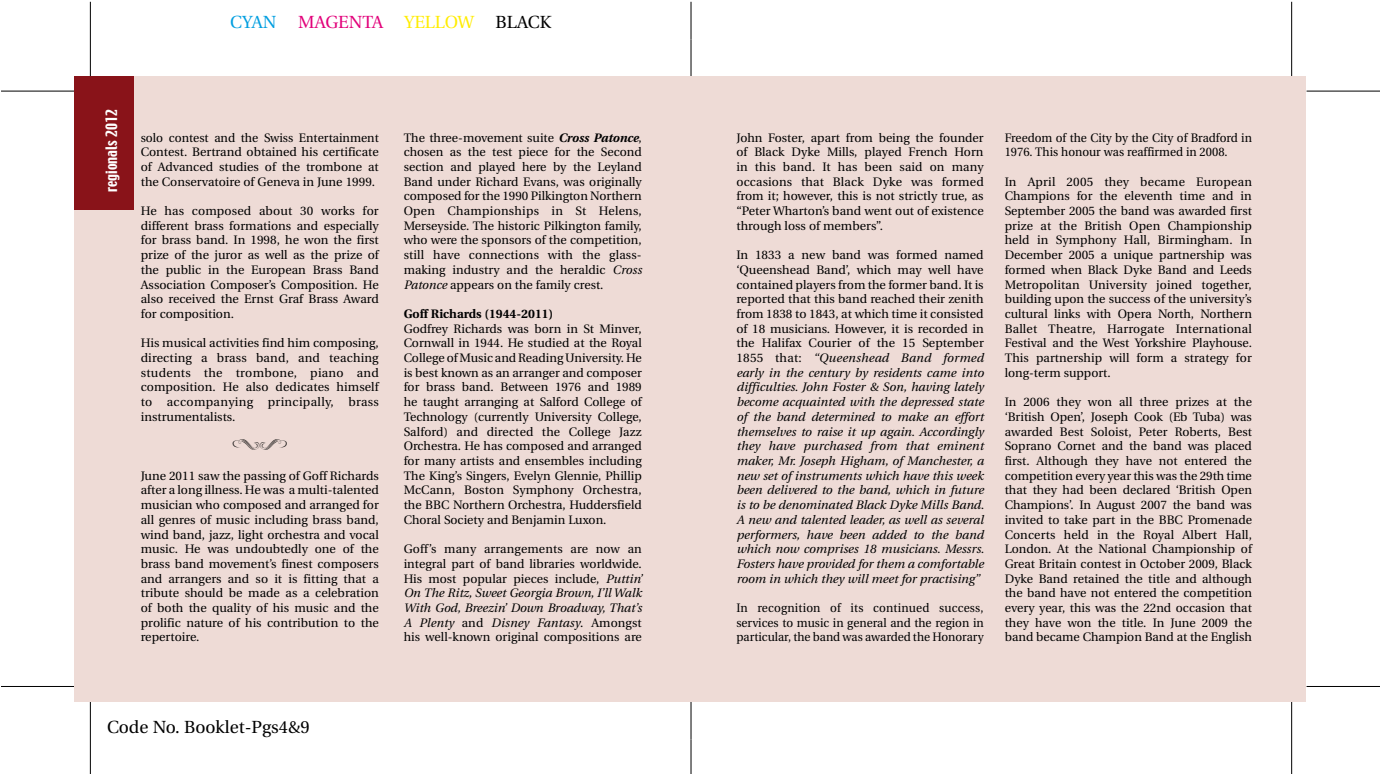
<style>
.page{position:relative;width:1380px;height:774px;background:#fff}
.page>*{position:absolute;margin:0;border:0;box-sizing:border-box;transform-origin:0 0}
.t1{font:17.5px "Utopia";color:#e2007a}
.t2{font:17.5px "Utopia";color:#000}
.t3{font:15.75px "Nymphette";color:#000}
.t4{font:14px "Techno";color:#fff}
.t5{font:12.25px/14.7px "Utopia";color:#000;text-align:justify}
.t6{font:italic 12.25px/14.7px "Utopia";color:#000;text-align:justify}
.t7{font:12.25px/14.7px "Utopia";color:#000;text-align:justify;scale:.96 1}
.t8{font:700 12.25px "Utopia";color:#000}
.s1{color:#009ee0}
.s2{color:#ffed00}
.s3{color:#000}
.s4{font-weight:700;font-style:italic}
.s5{font-style:italic}
.s6{font-style:normal}
</style>
<div class="page">
<hr style="left:90px;top:2px;width:1px;height:74px;background:#000">
<hr style="left:90px;top:701px;width:1px;height:73px;background:#000">
<hr style="left:1px;top:91px;width:74px;height:1px;background:#000">
<hr style="left:1px;top:686px;width:74px;height:1px;background:#000">
<svg style="left:690px;top:2px;width:1px;height:74px"></svg>
<svg style="left:690px;top:701px;width:1px;height:73px"></svg>
<hr style="left:1290px;top:2px;width:1px;height:74px;background:#000">
<hr style="left:1306px;top:91px;width:73px;height:1px;background:#000">
<hr style="left:1306px;top:686px;width:73px;height:1px;background:#000">
<hr style="left:1290px;top:701px;width:1px;height:73px;background:#000">
<div style="left:74px;top:76px;width:616px;height:625px;background:#eedbd6"></div>
<div style="left:690px;top:76px;width:615px;height:625px;background:#eedbd6"></div>
<div style="left:74px;top:76px;width:60px;height:134px;background:#891319"></div>
<h1 class="t1" style="left:230px;top:13px;width:322px"><span class="s1">CYAN</span> MAGENTA <span class="s2">YELLOW</span> <span class="s3">BLACK</span></h1>
<p class="t4" style="left:102px;top:192px;width:84px;rotate:-90deg">regionals 2012</p>
<p class="t5" style="left:141px;top:130px;width:239px">solo contest and the Swiss Entertainment Contest. Bertrand obtained his certificate of Advanced studies of the trombone at the Conservatoire of Geneva in June 1999.</p>
<p class="t5" style="left:141px;top:204px;width:240px">He has composed about 30 works for different brass formations and especially for brass band. In 1998, he won the first prize of the juror as well as the prize of the public in the European Brass Band Association Composer’s Composition. He also received the Ernst Graf Brass Award for composition.</p>
<p class="t5" style="left:141px;top:336px;width:240px">His musical activities find him composing, directing a brass band, and teaching students the trombone, piano and composition. He also dedicates himself to accompanying principally, brass instrumentalists.</p>
<p class="t3" style="left:232px;top:436px;width:56px">nm</p>
<p class="t5" style="left:141px;top:468px;width:239px">June 2011 saw the passing of Goff Richards after a long illness. He was a multi-talented musician who composed and arranged for all genres of music including brass band, wind band, jazz, light orchestra and vocal music. He was undoubtedly one of the brass band movement’s finest composers and arrangers and so it is fitting that a tribute should be made as a celebration of both the quality of his music and the prolific nature of his contribution to the repertoire.</p>
<p class="t5" style="left:403px;top:130px;width:240px">The three-movement suite <span class="s4">Cross Patonce</span>, chosen as the test piece for the Second section and played here by the Leyland Band under Richard Evans, was originally composed for the 1990 Pilkington Northern Open Championships in St Helens, Merseyside. The historic Pilkington family, who were the sponsors of the competition, still have connections with the glass&shy;making industry and the heraldic <span class="s5">Cross Patonce</span> appears on the family crest.</p>
<p class="t8" style="left:403px;top:307px;width:151px">Goff Richards (1944-2011)</p>
<p class="t5" style="left:403px;top:321px;width:239px">Godfrey Richards was born in St Minver, Cornwall in 1944. He studied at the Royal College of Music and Reading University. He is best known as an arranger and composer for brass band. Between 1976 and 1989 he taught arranging at Salford College of Technology (currently University College, Salford) and directed the College Jazz Orchestra. He has composed and arranged for many artists and ensembles including The King’s Singers, Evelyn Glennie, Phillip McCann, Boston Symphony Orchestra, the BBC Northern Orchestra, Huddersfield Choral Society and Benjamin Luxon.</p>
<p class="t5" style="left:403px;top:542px;width:240px">Goff’s many arrangements are now an integral part of band libraries worldwide.<br>His most popular pieces include, <span class="s5">Puttin’ On The Ritz, Sweet Georgia Brown, I’ll Walk With God, Breezin’ Down Broadway, That’s A Plenty</span> and <span class="s5">Disney Fantasy</span>. Amongst his well-known original compositions are</p>
<h1 class="t2" style="left:107px;top:718px;width:204px">Code No. Booklet-Pgs4&amp;9</h1>
<p class="t5" style="left:736px;top:130px;width:249px">John Foster, apart from being the founder of Black Dyke Mills, played French Horn in this band. It has been said on many occasions that Black Dyke was formed from it; however, this is not strictly true, as “Peter Wharton’s band went out of existence through loss of members”.</p>
<p class="t6" style="left:736px;top:248px;width:249px"><span class="s6">In 1833 a new band was formed named ‘Queenshead Band’, which may well have contained players from the former band. It is reported that this band reached their zenith from 1838 to 1843, at which time it consisted of 18 musicians. However, it is recorded in the Halifax Courier of the 15 September 1855 that:</span> “Queenshead Band formed early in the century by residents came into difficulties. John Foster &amp; Son, having lately become acquainted with the depressed state of the band determined to make an effort themselves to raise it up again. Accordingly they have purchased from that eminent maker, Mr. Joseph Higham, of Manchester, a new set of instruments which have this week been delivered to the band, which in future is to be denominated Black Dyke Mills Band.<br>A new and talented leader, as well as several performers, have been added to the band which now comprises 18 musicians. Messrs.<br>Fosters have provided for them a comfortable room in which they will meet for practising”</p>
<p class="t7" style="left:736px;top:601px;width:259px">In recognition of its continued success, services to music in general and the region in particular, the band was awarded the Honorary</p>
<p class="t7" style="left:1004px;top:130px;width:259px">Freedom of the City by the City of Bradford in<br>1976. This honour was reaffirmed in 2008.</p>
<p class="t5" style="left:1004px;top:174px;width:249px">In April 2005 they became European Champions for the eleventh time and in September 2005 the band was awarded first prize at the British Open Championship held in Symphony Hall, Birmingham. In December 2005 a unique partnership was formed when Black Dyke Band and Leeds Metropolitan University joined together, building upon the success of the university’s cultural links with Opera North, Northern Ballet Theatre, Harrogate International Festival and the West Yorkshire Playhouse.<br>This partnership will form a strategy for long-term support.</p>
<p class="t5" style="left:1004px;top:395px;width:249px">In 2006 they won all three prizes at the ‘British Open’, Joseph Cook (Eb Tuba) was awarded Best Soloist, Peter Roberts, Best Soprano Cornet and the band was placed first. Although they have not entered the competition every year this was the 29th time that they had been declared ‘British Open Champions’. In August 2007 the band was invited to take part in the BBC Promenade Concerts held in the Royal Albert Hall, London. At the National Championship of Great Britain contest in October 2009, Black Dyke Band retained the title and although the band have not entered the competition every year, this was the 22nd occasion that they have won the title. In June 2009 the band became Champion Band at the English</p>
</div>
